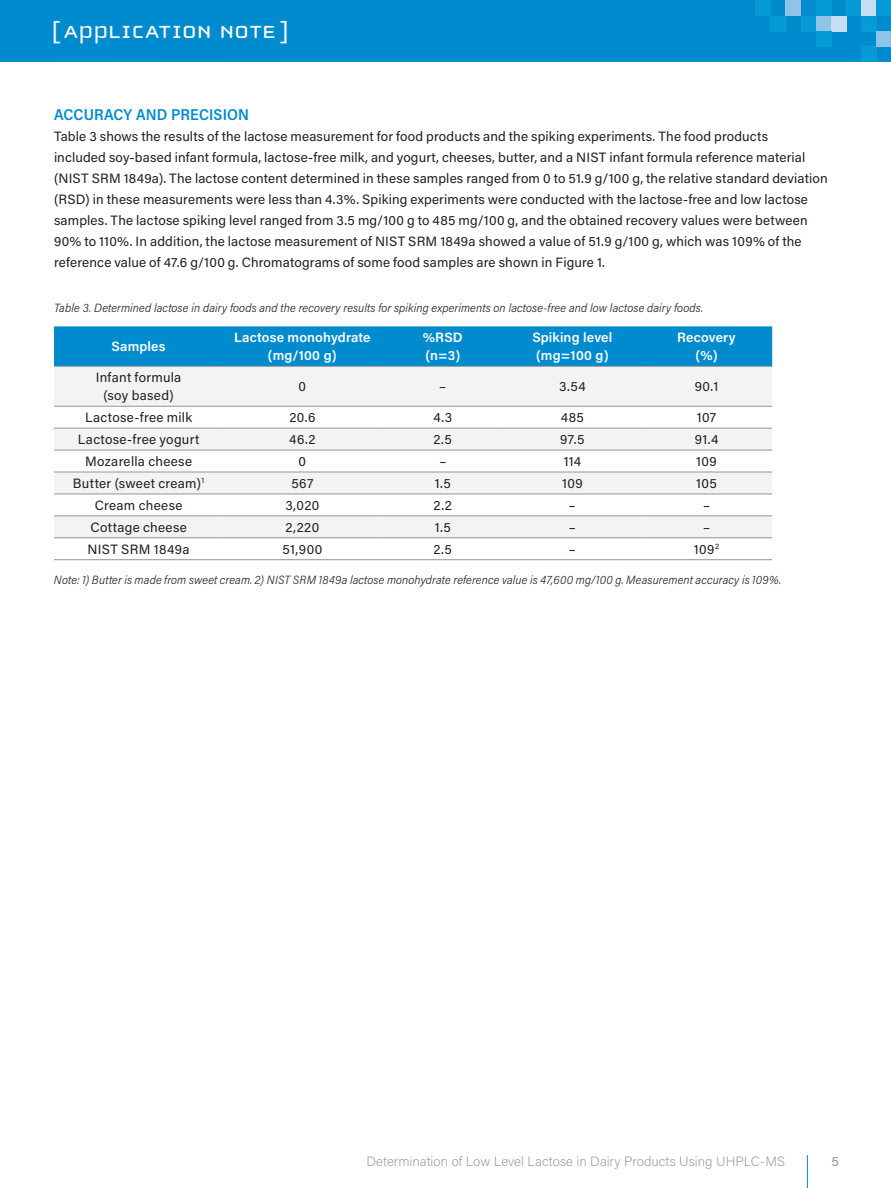
<style>
.page{position:relative;width:891px;height:1188px;background:#fff}
.page>*{position:absolute;margin:0;border:0;box-sizing:border-box;transform-origin:0 0}
.t1{font:25.5px "Cholla Unicase";letter-spacing:.01em;color:#fff;scale:1.1 1}
.t2{font:600 15.75px "Acumin Pro Semi Cond";letter-spacing:.005em;color:#008bcf}
.t3{font:13.5px/21px "Acumin Pro";letter-spacing:.015em;color:#231f20;text-align:center}
.t4{font:600 13.5px/18px "Acumin Pro";letter-spacing:.01em;color:#fff;text-align:center}
.t5{font:200 13.5px "Acumin Pro";letter-spacing:.005em;color:#939598}
.t6{font:13.5px "Acumin Pro";color:#939598}
.t7{font:italic 300 12px "Acumin Pro Semi Cond";letter-spacing:.01em;color:#231f20}
</style>
<div class="page">
<div style="left:0;top:0;width:891px;height:62px;background:#008bcf"></div>
<div style="left:755px;top:0;width:15px;height:16px;background:#059bd7"></div>
<div style="left:861px;top:47px;width:15px;height:15px;background:#059bd7"></div>
<div style="left:770px;top:16px;width:16px;height:15px;background:#059bd7"></div>
<div style="left:786px;top:0;width:15px;height:16px;background:#90c3e8"></div>
<div style="left:801px;top:16px;width:15px;height:15px;background:#059bd7"></div>
<div style="left:816px;top:16px;width:16px;height:15px;background:#90c3e8"></div>
<div style="left:832px;top:16px;width:15px;height:15px;background:#c5def2"></div>
<div style="left:816px;top:0;width:16px;height:16px;background:#059bd7"></div>
<div style="left:816px;top:31px;width:16px;height:16px;background:#059bd7"></div>
<div style="left:861px;top:0;width:15px;height:16px;background:#c5def2"></div>
<div style="left:847px;top:0;width:14px;height:16px;background:#059bd7"></div>
<div style="left:876px;top:0;width:15px;height:16px;background:#059bd7"></div>
<div style="left:861px;top:16px;width:15px;height:15px;background:#059bd7"></div>
<div style="left:876px;top:31px;width:15px;height:16px;background:#90c3e8"></div>
<hr style="left:807px;top:1155px;width:1px;height:33px;background:#008bcf">
<div style="left:54px;top:326px;width:718px;height:40px;background:#008bcf"></div>
<svg style="left:54px;top:367px;width:718px;height:170px;fill:#f2f3f4"></svg>
<hr style="left:54px;top:366px;width:169px;height:1px;background:#939598">
<hr style="left:223px;top:366px;width:159px;height:1px;background:#939598">
<hr style="left:382px;top:366px;width:122px;height:1px;background:#939598">
<hr style="left:504px;top:366px;width:137px;height:1px;background:#939598">
<hr style="left:641px;top:366px;width:131px;height:1px;background:#939598">
<hr style="left:54px;top:406px;width:169px;height:1px;background:#939598">
<hr style="left:223px;top:406px;width:159px;height:1px;background:#939598">
<hr style="left:382px;top:406px;width:122px;height:1px;background:#939598">
<hr style="left:504px;top:406px;width:137px;height:1px;background:#939598">
<hr style="left:641px;top:406px;width:131px;height:1px;background:#939598">
<hr style="left:54px;top:428px;width:169px;height:1px;background:#939598">
<hr style="left:223px;top:428px;width:159px;height:1px;background:#939598">
<hr style="left:382px;top:428px;width:122px;height:1px;background:#939598">
<hr style="left:504px;top:428px;width:137px;height:1px;background:#939598">
<hr style="left:641px;top:428px;width:131px;height:1px;background:#939598">
<hr style="left:54px;top:450px;width:169px;height:1px;background:#939598">
<hr style="left:223px;top:450px;width:159px;height:1px;background:#939598">
<hr style="left:382px;top:450px;width:122px;height:1px;background:#939598">
<hr style="left:504px;top:450px;width:137px;height:1px;background:#939598">
<hr style="left:641px;top:450px;width:131px;height:1px;background:#939598">
<hr style="left:54px;top:472px;width:169px;height:1px;background:#939598">
<hr style="left:223px;top:472px;width:159px;height:1px;background:#939598">
<hr style="left:382px;top:472px;width:122px;height:1px;background:#939598">
<hr style="left:504px;top:472px;width:137px;height:1px;background:#939598">
<hr style="left:641px;top:472px;width:131px;height:1px;background:#939598">
<hr style="left:54px;top:494px;width:169px;height:1px;background:#939598">
<hr style="left:223px;top:494px;width:159px;height:1px;background:#939598">
<hr style="left:382px;top:494px;width:122px;height:1px;background:#939598">
<hr style="left:504px;top:494px;width:137px;height:1px;background:#939598">
<hr style="left:641px;top:494px;width:131px;height:1px;background:#939598">
<hr style="left:54px;top:515px;width:169px;height:1px;background:#939598">
<hr style="left:223px;top:515px;width:159px;height:1px;background:#939598">
<hr style="left:382px;top:515px;width:122px;height:1px;background:#939598">
<hr style="left:504px;top:515px;width:137px;height:1px;background:#939598">
<hr style="left:641px;top:515px;width:131px;height:1px;background:#939598">
<hr style="left:54px;top:537px;width:169px;height:1px;background:#939598">
<hr style="left:223px;top:537px;width:159px;height:1px;background:#939598">
<hr style="left:382px;top:537px;width:122px;height:1px;background:#939598">
<hr style="left:504px;top:537px;width:137px;height:1px;background:#939598">
<hr style="left:641px;top:537px;width:131px;height:1px;background:#939598">
<hr style="left:54px;top:559px;width:169px;height:1px;background:#939598">
<hr style="left:223px;top:559px;width:159px;height:1px;background:#939598">
<hr style="left:382px;top:559px;width:122px;height:1px;background:#939598">
<hr style="left:504px;top:559px;width:137px;height:1px;background:#939598">
<hr style="left:641px;top:559px;width:131px;height:1px;background:#939598">
<h1 class="t1" style="left:52px;top:19px;width:217px">[ APPLICATION NOTE ]</h1>
<p class="t2" style="left:54px;top:103px;width:196px">ACCURACY AND PRECISION</p>
<p class="t3" style="left:54px;top:125px;width:775px;text-align:left">Table 3 shows the results of the lactose measurement for food products and the spiking experiments. The food products<br>included soy-based infant formula, lactose-free milk, and yogurt, cheeses, butter, and a NIST infant formula reference material (NIST SRM 1849a). The lactose content determined in these samples ranged from 0 to 51.9 g/100 g, the relative standard deviation (RSD) in these measurements were less than 4.3%. Spiking experiments were conducted with the lactose-free and low lactose samples. The lactose spiking level ranged from 3.5 mg/100 g to 485 mg/100 g, and the obtained recovery values were between 90% to 110%. In addition, the lactose measurement of NIST SRM 1849a showed a value of 51.9 g/100 g, which was 109% of the reference value of 47.6 g/100 g. Chromatograms of some food samples are shown in Figure 1.</p>
<p class="t7" style="left:54px;top:299px;width:651px">Table 3. Determined lactose in dairy foods and the recovery results for spiking experiments on lactose-free and low lactose dairy foods.</p>
<p class="t4" style="left:112px;top:337px;width:55px">Samples</p>
<p class="t4" style="left:234px;top:328px;width:138px">Lactose monohydrate (mg/100 g)</p>
<p class="t4" style="left:423px;top:328px;width:41px;text-align:left">%RSD (n=3)</p>
<p class="t4" style="left:532px;top:328px;width:81px;text-align:left">Spiking level (mg=100 g)</p>
<p class="t4" style="left:677px;top:328px;width:60px">Recovery (%)</p>
<p class="t3" style="left:96px;top:368px;width:87px;line-height:18px">Infant formula (soy based)</p>
<p class="t3" style="left:299px;top:375px;width:9px">0</p>
<p class="t3" style="left:439px;top:375px;width:8px">–</p>
<p class="t3" style="left:559px;top:375px;width:28px">3.54</p>
<p class="t3" style="left:695px;top:375px;width:25px">90.1</p>
<p class="t3" style="left:85px;top:406px;width:109px">Lactose-free milk</p>
<p class="t3" style="left:289px;top:406px;width:28px">20.6</p>
<p class="t3" style="left:433px;top:406px;width:20px">4.3</p>
<p class="t3" style="left:561px;top:406px;width:25px">485</p>
<p class="t3" style="left:697px;top:406px;width:21px">107</p>
<p class="t3" style="left:78px;top:428px;width:123px">Lactose-free yogurt</p>
<p class="t3" style="left:289px;top:428px;width:28px">46.2</p>
<p class="t3" style="left:434px;top:428px;width:20px">2.5</p>
<p class="t3" style="left:560px;top:428px;width:26px">97.5</p>
<p class="t3" style="left:695px;top:428px;width:25px">91.4</p>
<p class="t3" style="left:85px;top:450px;width:108px">Mozarella cheese</p>
<p class="t3" style="left:299px;top:450px;width:9px">0</p>
<p class="t3" style="left:439px;top:450px;width:8px">–</p>
<p class="t3" style="left:564px;top:450px;width:19px">114</p>
<p class="t3" style="left:696px;top:450px;width:22px">109</p>
<p class="t3" style="left:73px;top:472px;width:133px">Butter (sweet cream)<sup>1</sup></p>
<p class="t3" style="left:291px;top:472px;width:24px">567</p>
<p class="t3" style="left:435px;top:472px;width:18px">1.5</p>
<p class="t3" style="left:562px;top:472px;width:22px">109</p>
<p class="t3" style="left:696px;top:472px;width:22px">105</p>
<p class="t3" style="left:95px;top:494px;width:89px">Cream cheese</p>
<p class="t3" style="left:285px;top:494px;width:36px">3,020</p>
<p class="t3" style="left:434px;top:494px;width:20px">2.2</p>
<p class="t3" style="left:569px;top:494px;width:8px">–</p>
<p class="t3" style="left:703px;top:494px;width:8px">–</p>
<p class="t3" style="left:90px;top:516px;width:98px">Cottage cheese</p>
<p class="t3" style="left:286px;top:516px;width:35px">2,220</p>
<p class="t3" style="left:435px;top:516px;width:18px">1.5</p>
<p class="t3" style="left:569px;top:516px;width:8px">–</p>
<p class="t3" style="left:703px;top:516px;width:8px">–</p>
<p class="t3" style="left:87px;top:538px;width:104px">NIST SRM 1849a</p>
<p class="t3" style="left:282px;top:538px;width:41px">51,900</p>
<p class="t3" style="left:434px;top:538px;width:20px">2.5</p>
<p class="t3" style="left:569px;top:538px;width:8px">–</p>
<p class="t3" style="left:694px;top:538px;width:27px">109<sup>2</sup></p>
<p class="t7" style="left:54px;top:572px;width:729px">Note: 1) Butter is made from sweet cream. 2) NIST SRM 1849a lactose monohydrate reference value is 47,600 mg/100 g. Measurement accuracy is 109%.</p>
<p class="t5" style="left:367px;top:1152px;width:420px">Determination of Low Level Lactose in Dairy Products Using UHPLC-MS</p>
<p class="t6" style="left:832px;top:1151px;width:9px">5</p>
</div>
